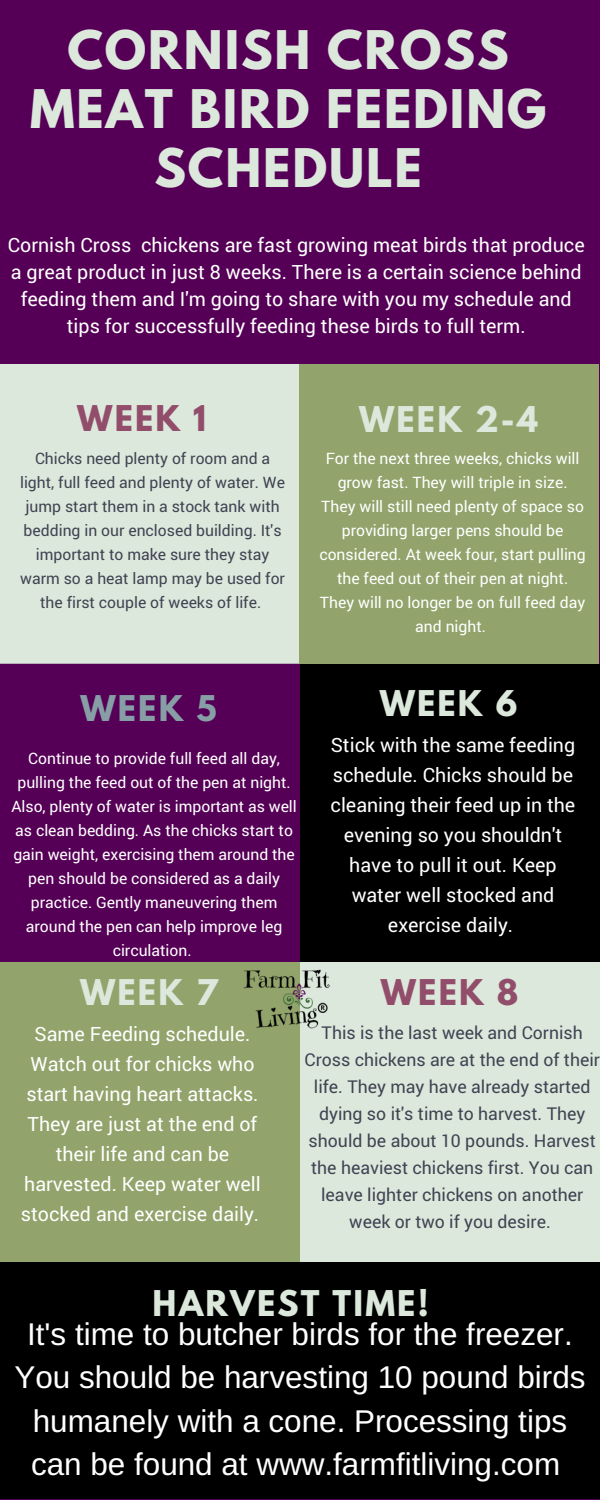
<style>
.page{position:relative;width:600px;height:1500px;background:#550056}
.page>*{position:absolute;margin:0;border:0;box-sizing:border-box;transform-origin:0 0}
.t1{font:700 47.2px/59.2px "League Spartan";letter-spacing:.04em;color:#dce8dc;text-align:center}
.t2{font:31.4px/43.5px "Arimo";color:#fff;text-align:center}
.t3{font:700 31.4px "League Spartan";letter-spacing:.07em;color:#dce8dc}
.t4{font:700 31.4px "League Spartan";letter-spacing:.07em;color:#924d6a}
.t5{font:700 31.4px "League Spartan";color:#879ea6}
.t6{font:19.7px/30px "Roboto";color:#fff;text-align:center}
.t7{font:17.7px/27px "Roboto";color:#404352;text-align:center}
.t8{font:15.7px/24px "Roboto";color:#fff;text-align:center}
.t9{font:15.7px/24px "Roboto";color:#404352;text-align:center}
</style>
<div class="page">
<div style="left:299px;top:364px;width:300px;height:300px;background:#92a36b"></div>
<div style="left:0;top:364px;width:299px;height:300px;background:#dce8dc"></div>
<div style="left:300px;top:664px;width:300px;height:300px;background:#000"></div>
<div style="left:0;top:962px;width:300px;height:300px;background:#92a36b"></div>
<div style="left:300px;top:962px;width:300px;height:300px;background:#dce8dc"></div>
<div style="left:0;top:1262px;width:600px;height:237px;background:#000"></div>
<img style="left:243px;top:969px;width:87px;height:60px">
<h1 class="t1" style="left:30px;top:26px;width:518px">CORNISH CROSS<br>MEAT BIRD FEEDING<br>SCHEDULE</h1>
<p class="t6" style="left:8px;top:231px;width:578px;line-height:27px">Cornish Cross chickens are fast growing meat birds that produce a great product in just 8 weeks. There is a certain science behind feeding them and I'm going to share with you my schedule and tips for successfully feeding these birds to full term.</p>
<h2 class="t4" style="left:77px;top:403px;width:130px">WEEK 1</h2>
<p class="t9" style="left:20px;top:446px;width:267px">Chicks need plenty of room and a light, full feed and plenty of water. We jump start them in a stock tank with bedding in our enclosed building. It's important to make sure they stay warm so a heat lamp may be used for the first couple of weeks of life.</p>
<h2 class="t5" style="left:80px;top:692px;width:138px">WEEK 5</h2>
<p class="t8" style="left:11px;top:746px;width:287px">Continue to provide full feed all day, pulling the feed out of the pen at night.<br>Also, plenty of water is important as well as clean bedding. As the chicks start to gain weight, exercising them around the pen should be considered as a daily practice. Gently maneuvering them around the pen can help improve leg circulation.</p>
<h2 class="t3" style="left:359px;top:404px;width:180px">WEEK 2-4</h2>
<p class="t8" style="left:319px;top:446px;width:268px">For the next three weeks, chicks will grow fast. They will triple in size.<br>They will still need plenty of space so providing larger pens should be considered. At week four, start pulling the feed out of their pen at night.<br>They will no longer be on full feed day and night.</p>
<h2 class="t3" style="left:380px;top:687px;width:139px">WEEK 6</h2>
<p class="t6" style="left:331px;top:729px;width:246px">Stick with the same feeding schedule. Chicks should be cleaning their feed up in the evening so you shouldn't have to pull it out. Keep water well stocked and exercise daily.</p>
<h2 class="t3" style="left:80px;top:977px;width:139px">WEEK 7</h2>
<h2 class="t4" style="left:381px;top:977px;width:139px">WEEK 8</h2>
<p class="t6" style="left:21px;top:1018px;width:241px">Same Feeding schedule.<br>Watch out for chicks who start having heart attacks.<br>They are just at the end of their life and can be harvested. Keep water well stocked and exercise daily.</p>
<p class="t7" style="left:305px;top:1019px;width:297px">This is the last week and Cornish Cross chickens are at the end of their life. They may have already started dying so it's time to harvest. They should be about 10 pounds. Harvest the heaviest chickens first. You can leave lighter chickens on another week or two if you desire.</p>
<h2 class="t3" style="left:153px;top:1287px;width:278px">HARVEST TIME!</h2>
<h2 class="t2" style="left:14px;top:1312px;width:573px">It's time to butcher birds for the freezer.<br>You should be harvesting 10 pound birds humanely with a cone. Processing tips can be found at www.farmfitliving.com</h2>
</div>
